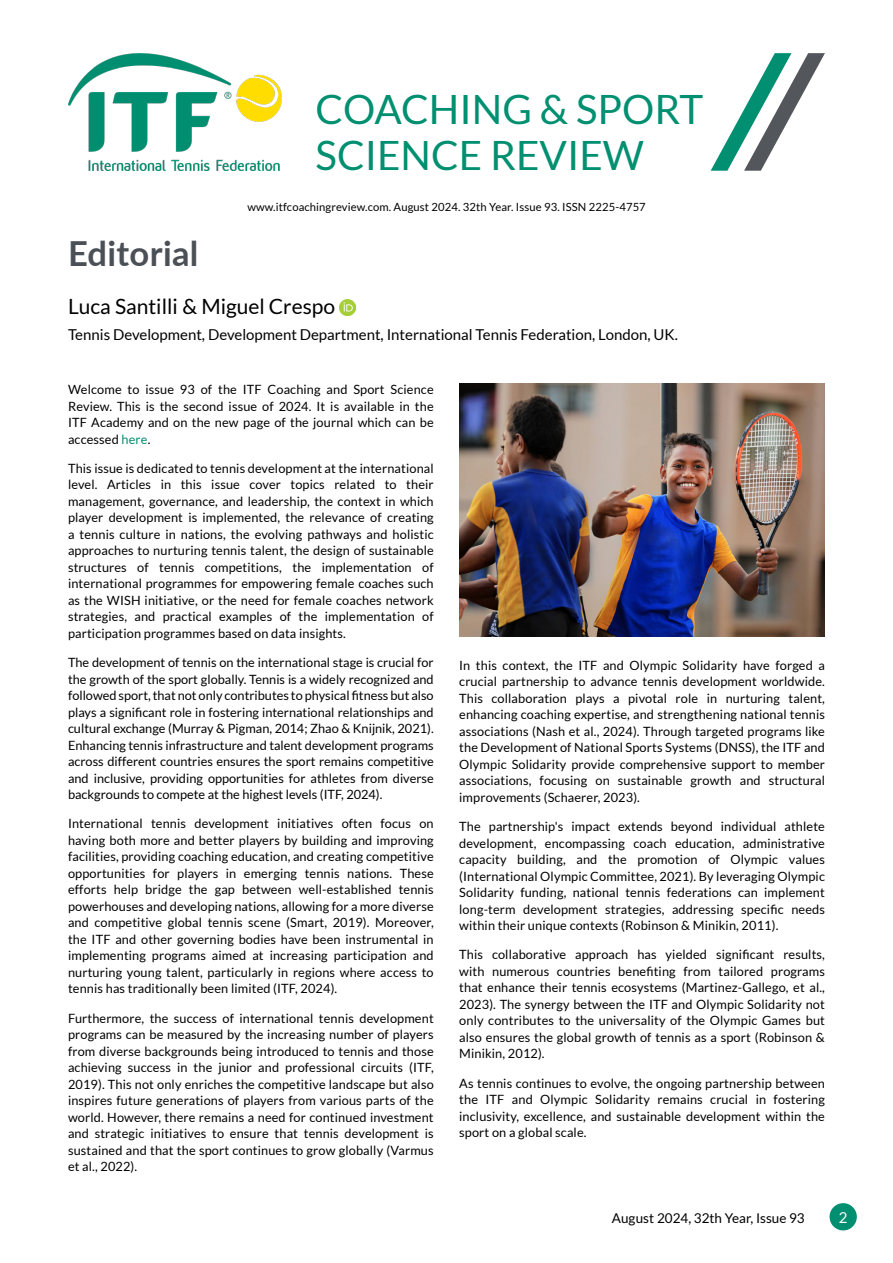
<style>
.page{position:relative;width:893px;height:1263px;background:#fff}
.page>*{position:absolute;margin:0;border:0;box-sizing:border-box;transform-origin:0 0}
.t1{font:40.35px/46.5px "Lato";color:#008f70}
.t2{font:700 34.5px "Lato";letter-spacing:.01em;color:#4b5056}
.t3{font:21px "Lato";color:#000}
.t4{font:15px "Lato";color:#000}
.t5{font:15px "Lato";color:#fff}
.t6{font:13.5px "Lato";color:#000}
.t7{font:12.75px/16.5px "Lato";letter-spacing:.01em;color:#000;text-align:justify}
.t8{font:11.25px "Lato";letter-spacing:.01em;color:#000}
.s1{color:#008f70}
</style>
<div class="page">
<div style="left:829px;top:1203px;width:28px;height:27px;background:#008f70;border-radius:50%"></div>
<img style="left:340px;top:299px;width:16px;height:16px">
<img style="left:68px;top:53px;width:214px;height:118px">
<svg style="left:711px;top:53px;width:114px;height:118px"></svg>
<img style="left:459px;top:384px;width:366px;height:253px">
<h1 class="t1" style="left:316px;top:86px;width:389px">COACHING &amp; SPORT<br>SCIENCE REVIEW</h1>
<p class="t8" style="left:247px;top:200px;width:400px">www.itfcoachingreview.com. August 2024. 32th Year. Issue 93. ISSN 2225-4757</p>
<h2 class="t2" style="left:68px;top:228px;width:132px">Editorial</h2>
<h3 class="t3" style="left:68px;top:294px;width:269px">Luca Santilli &amp; Miguel Crespo</h3>
<p class="t4" style="left:68px;top:326px;width:611px">Tennis Development, Development Department, International Tennis Federation, London, UK.</p>
<p class="t7" style="left:68px;top:381px;width:367px">Welcome to issue 93 of the ITF Coaching and Sport Science Review. This is the second issue of 2024. It is available in the ITF Academy and on the new page of the journal which can be accessed <span class="s1">here</span>.</p>
<p class="t7" style="left:68px;top:460px;width:367px">This issue is dedicated to tennis development at the international level. Articles in this issue cover topics related to their management, governance, and leadership, the context in which player development is implemented, the relevance of creating a tennis culture in nations, the evolving pathways and holistic approaches to nurturing tennis talent, the design of sustainable structures of tennis competitions, the implementation of international programmes for empowering female coaches such as the WISH initiative, or the need for female coaches network strategies, and practical examples of the implementation of participation programmes based on data insights.</p>
<p class="t7" style="left:68px;top:654px;width:367px">The development of tennis on the international stage is crucial for the growth of the sport globally. Tennis is a widely recognized and followed sport, that not only contributes to physical fitness but also plays a significant role in fostering international relationships and cultural exchange (Murray &amp; Pigman, 2014; Zhao &amp; Knijnik, 2021).<br>Enhancing tennis infrastructure and talent development programs across different countries ensures the sport remains competitive and inclusive, providing opportunities for athletes from diverse backgrounds to compete at the highest levels (ITF, 2024).</p>
<p class="t7" style="left:68px;top:815px;width:367px">International tennis development initiatives often focus on having both more and better players by building and improving facilities, providing coaching education, and creating competitive opportunities for players in emerging tennis nations. These efforts help bridge the gap between well-established tennis powerhouses and developing nations, allowing for a more diverse and competitive global tennis scene (Smart, 2019). Moreover, the ITF and other governing bodies have been instrumental in implementing programs aimed at increasing participation and nurturing young talent, particularly in regions where access to tennis has traditionally been limited (ITF, 2024).</p>
<p class="t7" style="left:68px;top:1010px;width:367px">Furthermore, the success of international tennis development programs can be measured by the increasing number of players from diverse backgrounds being introduced to tennis and those achieving success in the junior and professional circuits (ITF, 2019). This not only enriches the competitive landscape but also inspires future generations of players from various parts of the world. However, there remains a need for continued investment and strategic initiatives to ensure that tennis development is sustained and that the sport continues to grow globally (Varmus et al., 2022).</p>
<p class="t7" style="left:459px;top:657px;width:367px">In this context, the ITF and Olympic Solidarity have forged a crucial partnership to advance tennis development worldwide.<br>This collaboration plays a pivotal role in nurturing talent, enhancing coaching expertise, and strengthening national tennis associations (Nash et al., 2024). Through targeted programs like the Development of National Sports Systems (DNSS), the ITF and Olympic Solidarity provide comprehensive support to member associations, focusing on sustainable growth and structural improvements (Schaerer, 2023).</p>
<p class="t7" style="left:459px;top:818px;width:367px">The partnership's impact extends beyond individual athlete development, encompassing coach education, administrative capacity building, and the promotion of Olympic values (International Olympic Committee, 2021). By leveraging Olympic Solidarity funding, national tennis federations can implement long-term development strategies, addressing specific needs within their unique contexts (Robinson &amp; Minikin, 2011).</p>
<p class="t7" style="left:459px;top:946px;width:367px">This collaborative approach has yielded significant results, with numerous countries benefiting from tailored programs that enhance their tennis ecosystems (Martinez-Gallego, et al., 2023). The synergy between the ITF and Olympic Solidarity not only contributes to the universality of the Olympic Games but also ensures the global growth of tennis as a sport (Robinson &amp; Minikin, 2012).</p>
<p class="t7" style="left:459px;top:1074px;width:367px">As tennis continues to evolve, the ongoing partnership between the ITF and Olympic Solidarity remains crucial in fostering inclusivity, excellence, and sustainable development within the sport on a global scale.</p>
<p class="t6" style="left:612px;top:1210px;width:195px">August 2024, 32th Year, Issue 93</p>
<p class="t5" style="left:839px;top:1209px;width:10px">2</p>
</div>
